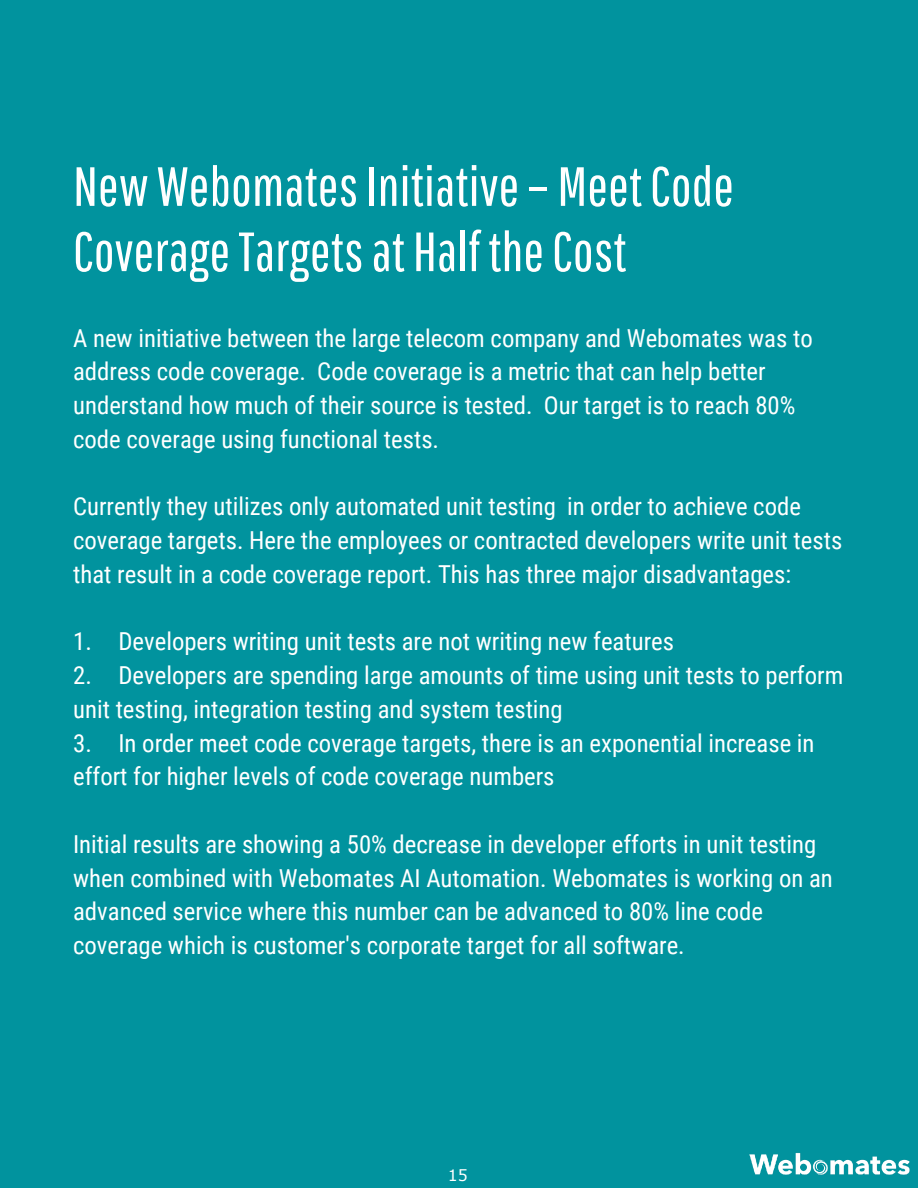
<style>
.page{position:relative;width:918px;height:1188px;background:#01939e}
.page>*{position:absolute;margin:0;border:0;box-sizing:border-box;transform-origin:0 0}
.t1{font:55.2px/65.2px "Pathway Gothic One";color:#fff}
.t2{font:24.75px/33.8px "Roboto Condensed";color:#fff}
.t3{font:15.75px "Verdana";color:#fff}
</style>
<div class="page">
<img style="left:749px;top:1152px;width:161px;height:23px">
<h1 class="t1" style="left:73px;top:152px;width:663px">New Webomates Initiative – Meet Code<br>Coverage Targets at Half the Cost</h1>
<p class="t2" style="left:73px;top:320px;width:741px">A new initiative between the large telecom company and Webomates was to address code coverage. Code coverage is a metric that can help better understand how much of their source is tested. Our target is to reach 80% code coverage using functional tests.</p>
<p class="t2" style="left:73px;top:489px;width:771px">Currently they utilizes only automated unit testing in order to achieve code coverage targets. Here the employees or contracted developers write unit tests that result in a code coverage report. This has three major disadvantages:</p>
<p class="t2" style="left:73px;top:624px;width:603px">1. Developers writing unit tests are not writing new features</p>
<p class="t2" style="left:73px;top:657px;width:772px">2. Developers are spending large amounts of time using unit tests to perform unit testing, integration testing and system testing</p>
<p class="t2" style="left:73px;top:725px;width:743px">3. In order meet code coverage targets, there is an exponential increase in effort for higher levels of code coverage numbers</p>
<p class="t2" style="left:73px;top:826px;width:761px">Initial results are showing a 50% decrease in developer efforts in unit testing when combined with Webomates AI Automation. Webomates is working on an advanced service where this number can be advanced to 80% line code coverage which is customer's corporate target for all software.</p>
<p class="t3" style="left:448px;top:1165px;width:22px">15</p>
</div>
